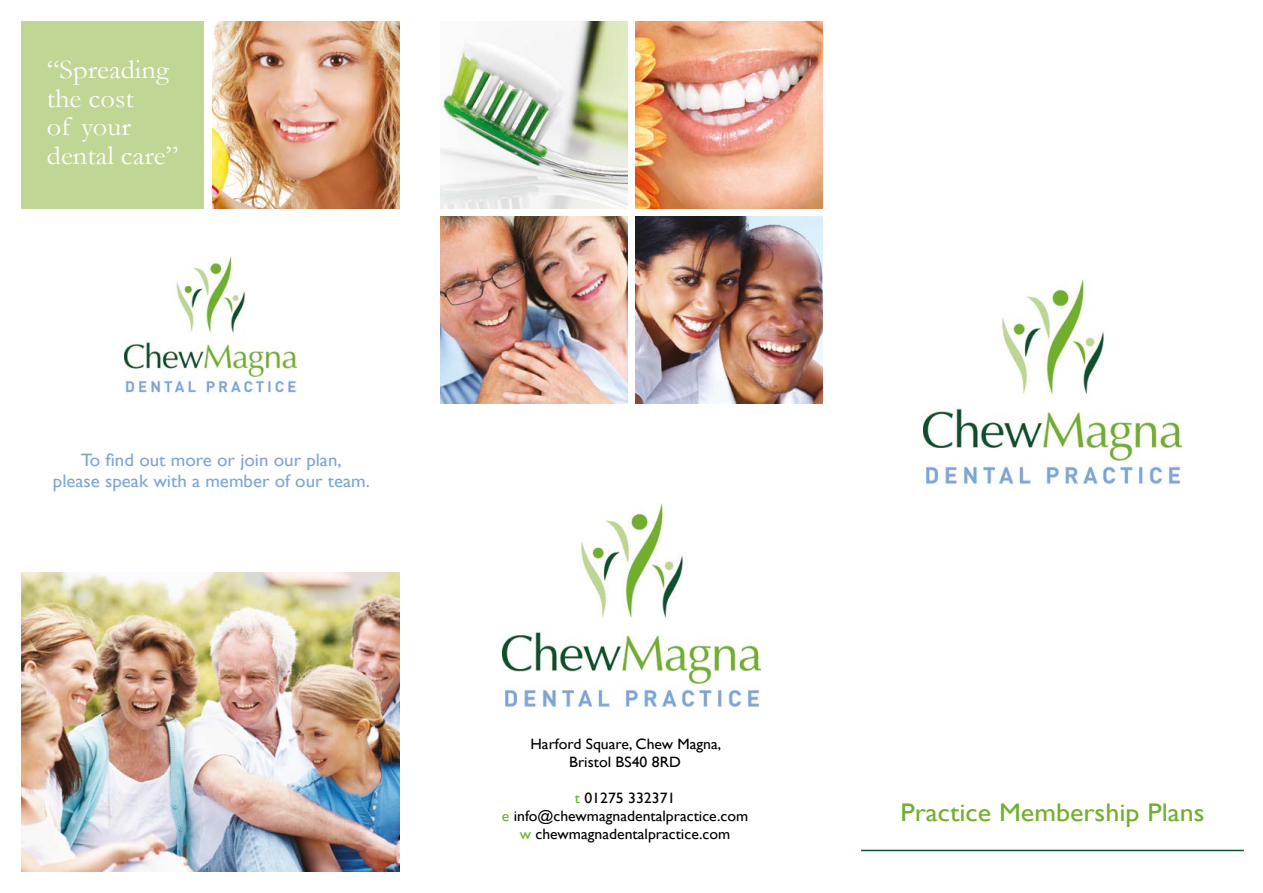
<style>
.page{position:relative;width:1263px;height:893px;background:#fff}
.page>*{position:absolute;margin:0;border:0;box-sizing:border-box;transform-origin:0 0}
.t1{font:27.15px/28.5px "Garamond";color:#fff;scale:1.05 1}
.t2{font:25.5px "Gill Sans";color:#72af2d;scale:1.1 1}
.t3{font:18px/21px "Gill Sans";color:#7da6d8;text-align:center;scale:1.05 1}
.t4{font:15px/18px "Gill Sans";color:#000;text-align:center;scale:1.05 1}
.s1{color:#72af2d}
</style>
<div class="page">
<img style="left:502px;top:504px;width:259px;height:204px">
<img style="left:636px;top:217px;width:187px;height:186px">
<img style="left:636px;top:21px;width:187px;height:187px">
<img style="left:440px;top:21px;width:187px;height:187px">
<img style="left:440px;top:217px;width:187px;height:187px">
<hr style="left:861px;top:850px;width:383px;height:1px;background:#10502e">
<img style="left:923px;top:280px;width:258px;height:205px">
<div style="left:21px;top:21px;width:183px;height:187px;background:#bfd695"></div>
<img style="left:213px;top:21px;width:187px;height:187px">
<img style="left:21px;top:573px;width:379px;height:299px">
<img style="left:124px;top:256px;width:173px;height:138px">
<h1 class="t1" style="left:47px;top:55px;width:127px">“Spreading the cost<br>of your dental care”</h1>
<p class="t3" style="left:53px;top:450px;width:304px">To find out more or join our plan,<br>please speak with a member of our team.</p>
<p class="t4" style="left:530px;top:735px;width:183px">Harford Square, Chew Magna,<br>Bristol BS40 8RD</p>
<p class="t4" style="left:502px;top:789px;width:236px"><span class="s1">t</span> 01275 332371<br><span class="s1">e</span> info@chewmagnadentalpractice.com <span class="s1">w</span> chewmagnadentalpractice.com</p>
<h2 class="t2" style="left:900px;top:798px;width:278px">Practice Membership Plans</h2>
</div>
